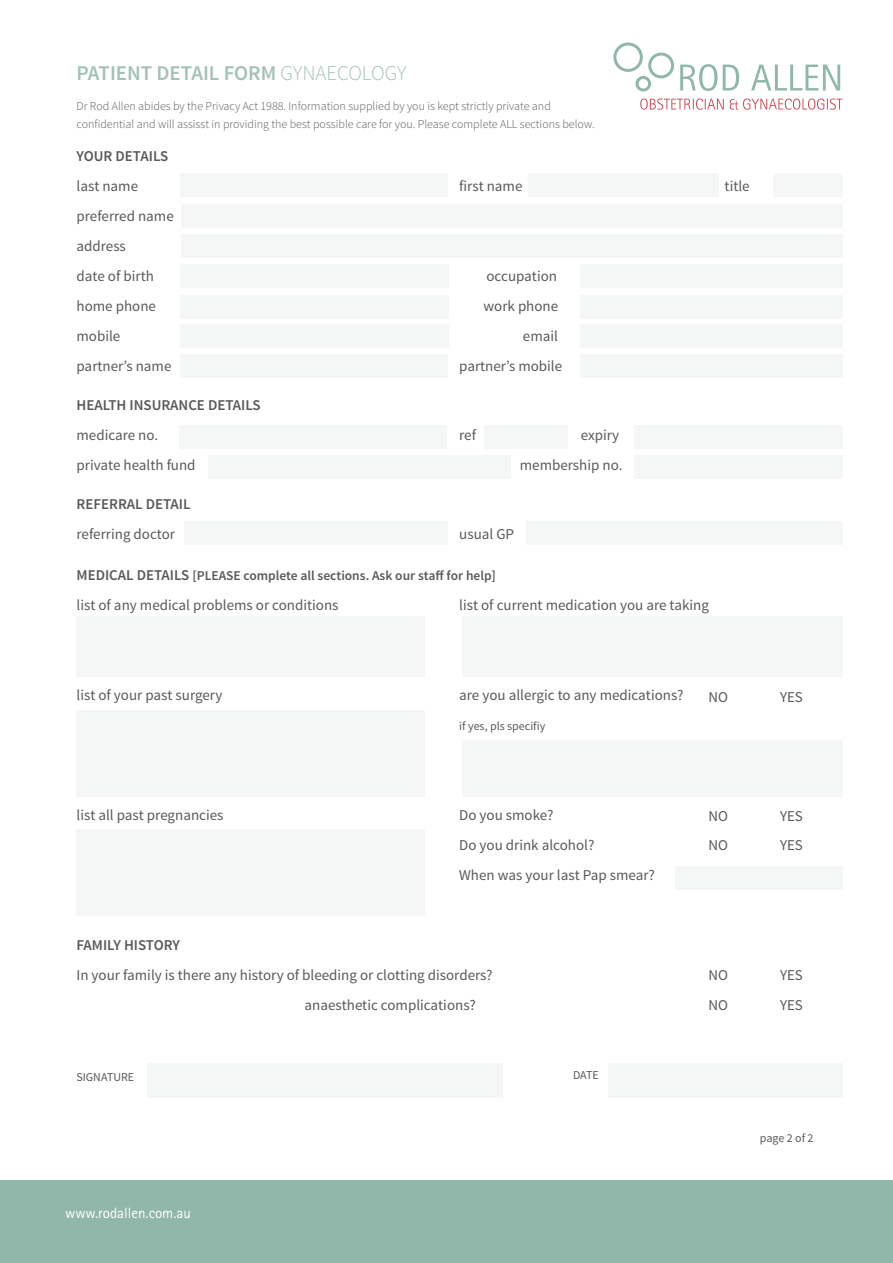
<style>
.page{position:relative;width:893px;height:1263px;background:#fff}
.page>*{position:absolute;margin:0;border:0;box-sizing:border-box;transform-origin:0 0}
.t1{font:600 21px "Source Sans Pro";color:#a4c1b8}
.t2{font:15px/30px "Source Sans Pro";color:#58595b}
.t3{font:600 15px "Source Sans Pro";color:#58595b}
.t4{font:15px "Rotis Sans Serif";color:#fff}
.t5{font:600 13.5px "Source Sans Pro";color:#58595b}
.t6{font:300 12px/18px "Source Sans Pro";color:#58595b}
.t7{font:12px "Source Sans Pro";color:#58595b}
.s1{font-weight:300}
.s2{font-size:15px}
</style>
<div class="page">
<div style="left:613px;top:42px;width:30px;height:30px;border:3px solid #91b6aa;border-radius:50%"></div>
<div style="left:648px;top:53px;width:26px;height:25px;border:3px solid #91b6aa;border-radius:50%"></div>
<div style="left:635px;top:76px;width:16px;height:16px;border:3px solid #91b6aa;border-radius:50%"></div>
<svg style="left:640px;top:98px;width:203px;height:12px"></svg>
<svg style="left:680px;top:64px;width:160px;height:27px"></svg>
<div style="left:184px;top:522px;width:263px;height:23px;background:#f5f7f6"></div>
<div style="left:526px;top:522px;width:317px;height:23px;background:#f5f7f6"></div>
<div style="left:675px;top:866px;width:168px;height:23px;background:#f5f7f6"></div>
<div style="left:634px;top:455px;width:209px;height:24px;background:#f5f7f6"></div>
<div style="left:484px;top:425px;width:83px;height:23px;background:#f5f7f6"></div>
<div style="left:634px;top:425px;width:209px;height:23px;background:#f5f7f6"></div>
<div style="left:179px;top:425px;width:267px;height:23px;background:#f5f7f6"></div>
<div style="left:208px;top:455px;width:302px;height:24px;background:#f5f7f6"></div>
<div style="left:77px;top:616px;width:348px;height:61px;background:#f5f7f6"></div>
<div style="left:462px;top:616px;width:381px;height:61px;background:#f5f7f6"></div>
<div style="left:77px;top:710px;width:348px;height:86px;background:#f5f7f6"></div>
<div style="left:462px;top:740px;width:381px;height:56px;background:#f5f7f6"></div>
<div style="left:77px;top:829px;width:348px;height:87px;background:#f5f7f6"></div>
<div style="left:608px;top:1063px;width:235px;height:34px;background:#f5f7f6"></div>
<div style="left:147px;top:1063px;width:356px;height:34px;background:#f5f7f6"></div>
<div style="left:528px;top:173px;width:190px;height:24px;background:#f5f7f6"></div>
<div style="left:773px;top:173px;width:69px;height:24px;background:#f5f7f6"></div>
<div style="left:181px;top:173px;width:267px;height:24px;background:#f5f7f6"></div>
<div style="left:181px;top:204px;width:661px;height:23px;background:#f5f7f6"></div>
<div style="left:181px;top:234px;width:661px;height:24px;background:#f5f7f6"></div>
<div style="left:181px;top:264px;width:268px;height:24px;background:#f5f7f6"></div>
<div style="left:181px;top:295px;width:268px;height:23px;background:#f5f7f6"></div>
<div style="left:181px;top:324px;width:268px;height:24px;background:#f5f7f6"></div>
<div style="left:181px;top:355px;width:267px;height:23px;background:#f5f7f6"></div>
<div style="left:580px;top:264px;width:262px;height:24px;background:#f5f7f6"></div>
<div style="left:580px;top:295px;width:262px;height:23px;background:#f5f7f6"></div>
<div style="left:580px;top:324px;width:262px;height:24px;background:#f5f7f6"></div>
<div style="left:580px;top:355px;width:262px;height:23px;background:#f5f7f6"></div>
<div style="left:0;top:1180px;width:893px;height:83px;background:#91b6aa"></div>
<h1 class="t1" style="left:77px;top:59px;width:331px">PATIENT DETAIL FORM <span class="s1">GYNAECOLOGY</span></h1>
<p class="t6" style="left:77px;top:97px;width:520px">Dr Rod Allen abides by the Privacy Act 1988. Information supplied by you is kept strictly private and confidential and will assisst in providing the best possible care for you. Please complete ALL sections below.</p>
<p class="t3" style="left:77px;top:147px;width:93px">YOUR DETAILS</p>
<p class="t2" style="left:77px;top:171px;width:63px">last name</p>
<p class="t2" style="left:459px;top:171px;width:65px">first name</p>
<p class="t2" style="left:725px;top:171px;width:27px">title</p>
<p class="t2" style="left:77px;top:201px;width:99px">preferred name address<br>date of birth</p>
<p class="t2" style="left:486px;top:261px;width:72px">occupation</p>
<p class="t2" style="left:77px;top:291px;width:81px">home phone</p>
<p class="t2" style="left:483px;top:291px;width:76px">work phone</p>
<p class="t2" style="left:77px;top:321px;width:45px">mobile</p>
<p class="t2" style="left:523px;top:321px;width:37px">email</p>
<p class="t2" style="left:77px;top:351px;width:96px">partner’s name</p>
<p class="t2" style="left:459px;top:351px;width:104px">partner’s mobile</p>
<p class="t3" style="left:77px;top:395px;width:186px">HEALTH INSURANCE DETAILS</p>
<p class="t2" style="left:77px;top:420px;width:83px">medicare no.</p>
<p class="t2" style="left:459px;top:420px;width:18px">ref</p>
<p class="t2" style="left:581px;top:420px;width:40px">expiry</p>
<p class="t2" style="left:77px;top:450px;width:120px">private health fund</p>
<p class="t2" style="left:520px;top:450px;width:104px">membership no.</p>
<p class="t3" style="left:77px;top:494px;width:116px">REFERRAL DETAIL</p>
<p class="t2" style="left:77px;top:519px;width:100px">referring doctor</p>
<p class="t2" style="left:459px;top:519px;width:56px">usual GP</p>
<p class="t5" style="left:77px;top:567px;width:421px"><span class="s2">MEDICAL DETAILS</span> [PLEASE complete all sections. Ask our staff for help]</p>
<p class="t2" style="left:77px;top:591px;width:263px">list of any medical problems or conditions</p>
<p class="t2" style="left:459px;top:591px;width:251px">list of current medication you are taking</p>
<p class="t2" style="left:77px;top:681px;width:147px">list of your past surgery</p>
<p class="t2" style="left:459px;top:681px;width:226px">are you allergic to any medications?</p>
<p class="t7" style="left:459px;top:719px;width:88px">if yes, pls specifiy</p>
<p class="t2" style="left:709px;top:682px;width:21px">NO</p>
<p class="t2" style="left:780px;top:682px;width:24px">YES</p>
<p class="t2" style="left:77px;top:801px;width:149px">list all past pregnancies</p>
<p class="t2" style="left:459px;top:801px;width:197px">Do you smoke?<br>Do you drink alcohol?<br>When was your last Pap smear?</p>
<p class="t3" style="left:77px;top:935px;width:105px">FAMILY HISTORY</p>
<p class="t2" style="left:305px;top:960px;width:190px;text-indent:-228px">In your family is there any history of bleeding or clotting disorders? anaesthetic complications?</p>
<p class="t7" style="left:77px;top:1070px;width:59px">SIGNATURE</p>
<p class="t7" style="left:573px;top:1068px;width:27px">DATE</p>
<p class="t4" style="left:65px;top:1204px;width:127px">www.rodallen.com.au</p>
<p class="t2" style="left:709px;top:801px;width:21px">NO</p>
<p class="t2" style="left:780px;top:801px;width:24px">YES</p>
<p class="t2" style="left:709px;top:830px;width:21px">NO</p>
<p class="t2" style="left:780px;top:830px;width:24px">YES</p>
<p class="t2" style="left:709px;top:960px;width:21px">NO</p>
<p class="t2" style="left:780px;top:960px;width:24px">YES</p>
<p class="t2" style="left:709px;top:990px;width:21px">NO</p>
<p class="t2" style="left:780px;top:990px;width:24px">YES</p>
<p class="t7" style="left:760px;top:1130px;width:55px">page 2 of 2</p>
</div>
